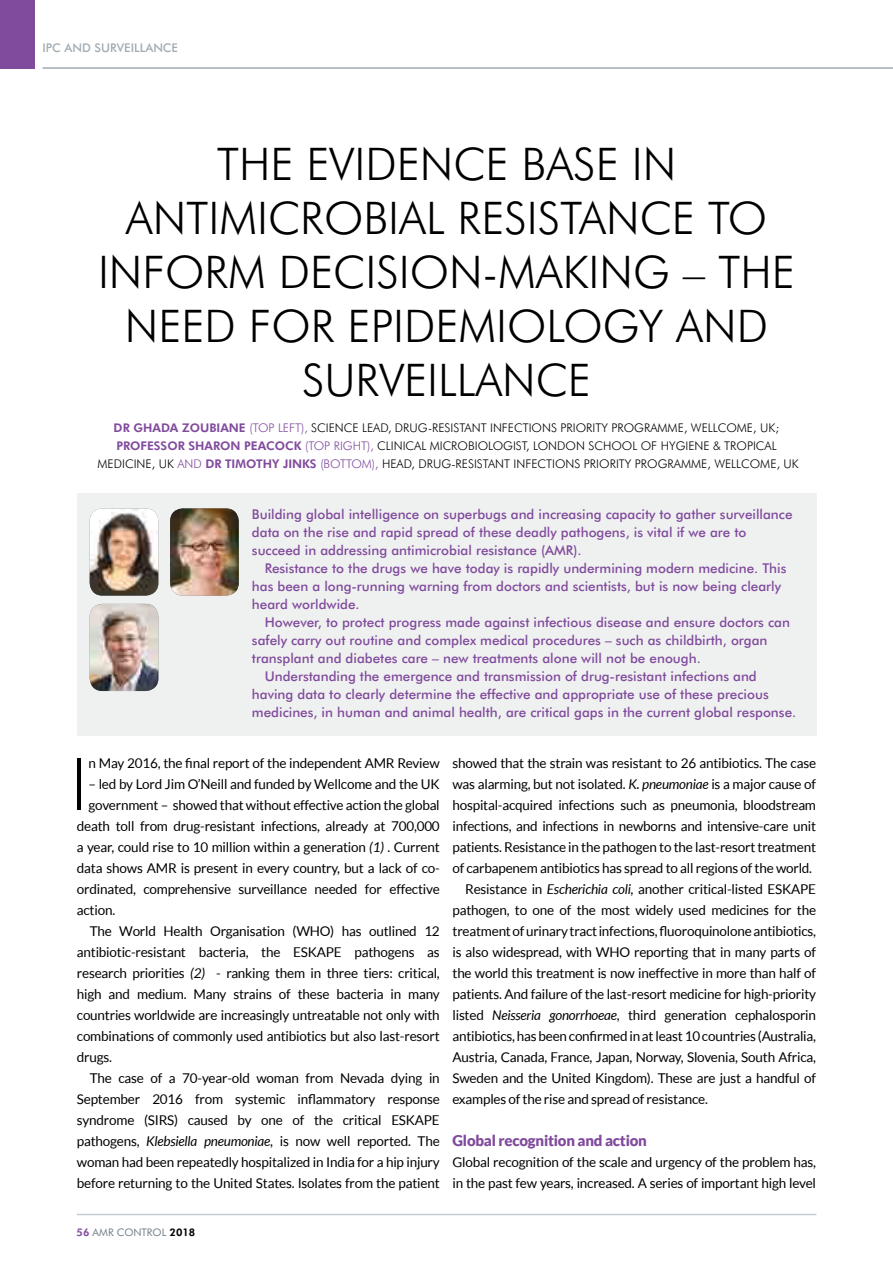
<style>
.page{position:relative;width:893px;height:1263px;background:#fff}
.page>*{position:absolute;margin:0;border:0;box-sizing:border-box;transform-origin:0 0}
.t1{font:300 72.9px "Lato";color:#000}
.t2{font:300 45px/54px "Futura BT";color:#000;text-align:center}
.t3{font:900 15px "Lato";letter-spacing:-.015em;color:#814b9d}
.t4{font:13.5px/21px "Lato";letter-spacing:-.015em;color:#000}
.t5{font:500 13.5px/18px "Futura BT";color:#814b9d}
.t6{font:300 12px/18px "Futura BT";color:#000;text-align:center}
.t7{font:500 12px "Futura BT";color:#a1abb2}
.t8{font:10.5px "Futura BT";color:#72808a}
.s1{font-weight:800;color:#814b9d}
.s2{color:#814b9d}
.s3{font-style:italic}
.s4{font-weight:800;color:#000}
</style>
<div class="page">
<div style="left:0;top:0;width:34px;height:69px;background:#814b9d"></div>
<hr style="left:43px;top:67px;width:850px;height:2px;background:#a1abb2">
<div style="left:77px;top:493px;width:739px;height:243px;background:#eff1f0"></div>
<hr style="left:77px;top:1214px;width:739px;height:1px;background:#c6cdd1">
<img style="left:90px;top:508px;width:68px;height:88px">
<img style="left:170px;top:508px;width:69px;height:88px">
<img style="left:90px;top:604px;width:68px;height:87px">
<p class="t7" style="left:43px;top:40px;width:137px">IPC AND SURVEILLANCE</p>
<h2 class="t2" style="left:98px;top:137px;width:698px">THE EVIDENCE BASE IN<br>ANTIMICROBIAL RESISTANCE TO<br>INFORM DECISION-MAKING – THE<br>NEED FOR EPIDEMIOLOGY AND<br>SURVEILLANCE</h2>
<p class="t6" style="left:98px;top:419px;width:703px"><span class="s1">DR GHADA ZOUBIANE</span> <span class="s2">(TOP LEFT),</span> SCIENCE LEAD, DRUG-RESISTANT INFECTIONS PRIORITY PROGRAMME, WELLCOME, UK;<br><span class="s1">PROFESSOR SHARON PEACOCK</span> <span class="s2">(TOP RIGHT),</span> CLINICAL MICROBIOLOGIST, LONDON SCHOOL OF HYGIENE &amp; TROPICAL<br>MEDICINE, UK <span class="s2">AND</span> <span class="s1">DR TIMOTHY JINKS</span> <span class="s2">(BOTTOM),</span> HEAD, DRUG-RESISTANT INFECTIONS PRIORITY PROGRAMME, WELLCOME, UK</p>
<p class="t5" style="left:252px;top:505px;width:542px">Building global intelligence on superbugs and increasing capacity to gather surveillance data on the rise and rapid spread of these deadly pathogens, is vital if we are to succeed in addressing antimicrobial resistance (AMR).</p>
<p class="t5" style="left:252px;top:559px;width:536px;text-indent:13px">Resistance to the drugs we have today is rapidly undermining modern medicine. This has been a long-running warning from doctors and scientists, but is now being clearly heard worldwide.</p>
<p class="t5" style="left:265px;top:613px;width:527px">However, to protect progress made against infectious disease and ensure doctors can</p>
<p class="t5" style="left:252px;top:631px;width:517px">safely carry out routine and complex medical procedures – such as childbirth, organ</p>
<p class="t5" style="left:252px;top:649px;width:450px">transplant and diabetes care – new treatments alone will not be enough.</p>
<p class="t5" style="left:265px;top:667px;width:494px">Understanding the emergence and transmission of drug-resistant infections and</p>
<p class="t5" style="left:252px;top:685px;width:518px">having data to clearly determine the effective and appropriate use of these precious</p>
<p class="t5" style="left:252px;top:703px;width:546px">medicines, in human and animal health, are critical gaps in the current global response.</p>
<h1 class="t1" style="left:68px;top:745px;width:23px">I</h1>
<p class="t4" style="left:89px;top:753px;width:353px">n May 2016, the final report of the independent AMR Review</p>
<p class="t4" style="left:89px;top:774px;width:353px">– led by Lord Jim O’Neill and funded by Wellcome and the UK</p>
<p class="t4" style="left:89px;top:795px;width:353px">government – showed that without effective action the global</p>
<p class="t4" style="left:77px;top:816px;width:364px">death toll from drug-resistant infections, already at 700,000</p>
<p class="t4" style="left:77px;top:837px;width:364px">a year, could rise to 10 million within a generation <span class="s3">(1)</span> . Current</p>
<p class="t4" style="left:77px;top:858px;width:364px">data shows AMR is present in every country, but a lack of co-</p>
<p class="t4" style="left:77px;top:879px;width:364px">ordinated, comprehensive surveillance needed for effective</p>
<p class="t4" style="left:77px;top:900px;width:40px">action.</p>
<p class="t4" style="left:90px;top:921px;width:352px">The World Health Organisation (WHO) has outlined 12</p>
<p class="t4" style="left:77px;top:942px;width:364px">antibiotic-resistant bacteria, the ESKAPE pathogens as</p>
<p class="t4" style="left:77px;top:963px;width:364px">research priorities <span class="s3">(2)</span> - ranking them in three tiers: critical,</p>
<p class="t4" style="left:77px;top:984px;width:364px">high and medium. Many strains of these bacteria in many</p>
<p class="t4" style="left:77px;top:1005px;width:364px">countries worldwide are increasingly untreatable not only with</p>
<p class="t4" style="left:77px;top:1026px;width:364px">combinations of commonly used antibiotics but also last-resort</p>
<p class="t4" style="left:77px;top:1047px;width:37px">drugs.</p>
<p class="t4" style="left:90px;top:1068px;width:352px">The case of a 70-year-old woman from Nevada dying in</p>
<p class="t4" style="left:77px;top:1089px;width:364px">September 2016 from systemic inflammatory response</p>
<p class="t4" style="left:77px;top:1110px;width:364px">syndrome (SIRS) caused by one of the critical ESKAPE</p>
<p class="t4" style="left:77px;top:1131px;width:364px">pathogens, <span class="s3">Klebsiella pneumoniae</span>, is now well reported. The</p>
<p class="t4" style="left:77px;top:1152px;width:364px">woman had been repeatedly hospitalized in India for a hip injury</p>
<p class="t4" style="left:77px;top:1173px;width:364px">before returning to the United States. Isolates from the patient</p>
<p class="t4" style="left:452px;top:753px;width:365px">showed that the strain was resistant to 26 antibiotics. The case</p>
<p class="t4" style="left:452px;top:774px;width:365px">was alarming, but not isolated. <span class="s3">K. pneumoniae</span> is a major cause of</p>
<p class="t4" style="left:452px;top:795px;width:365px">hospital-acquired infections such as pneumonia, bloodstream</p>
<p class="t4" style="left:452px;top:816px;width:365px">infections, and infections in newborns and intensive-care unit</p>
<p class="t4" style="left:452px;top:837px;width:365px">patients. Resistance in the pathogen to the last-resort treatment</p>
<p class="t4" style="left:452px;top:858px;width:361px">of carbapenem antibiotics has spread to all regions of the world.</p>
<p class="t4" style="left:465px;top:879px;width:352px">Resistance in <span class="s3">Escherichia coli,</span> another critical-listed ESKAPE</p>
<p class="t4" style="left:452px;top:900px;width:365px">pathogen, to one of the most widely used medicines for the</p>
<p class="t4" style="left:452px;top:921px;width:365px">treatment of urinary tract infections, fluoroquinolone antibiotics,</p>
<p class="t4" style="left:452px;top:942px;width:365px">is also widespread, with WHO reporting that in many parts of</p>
<p class="t4" style="left:452px;top:963px;width:365px">the world this treatment is now ineffective in more than half of</p>
<p class="t4" style="left:452px;top:984px;width:365px">patients. And failure of the last-resort medicine for high-priority</p>
<p class="t4" style="left:452px;top:1005px;width:365px">listed <span class="s3">Neisseria gonorrhoeae</span>, third generation cephalosporin</p>
<p class="t4" style="left:452px;top:1026px;width:365px">antibiotics, has been confirmed in at least 10 countries (Australia,</p>
<p class="t4" style="left:452px;top:1047px;width:365px">Austria, Canada, France, Japan, Norway, Slovenia, South Africa,</p>
<p class="t4" style="left:452px;top:1068px;width:365px">Sweden and the United Kingdom). These are just a handful of</p>
<p class="t4" style="left:452px;top:1089px;width:257px">examples of the rise and spread of resistance.</p>
<p class="t3" style="left:452px;top:1132px;width:196px">Global recognition and action</p>
<p class="t4" style="left:452px;top:1152px;width:365px">Global recognition of the scale and urgency of the problem has, in the past few years, increased. A series of important high level</p>
<p class="t8" style="left:77px;top:1226px;width:120px"><span class="s1">56</span> AMR CONTROL <span class="s4">2018</span></p>
</div>
